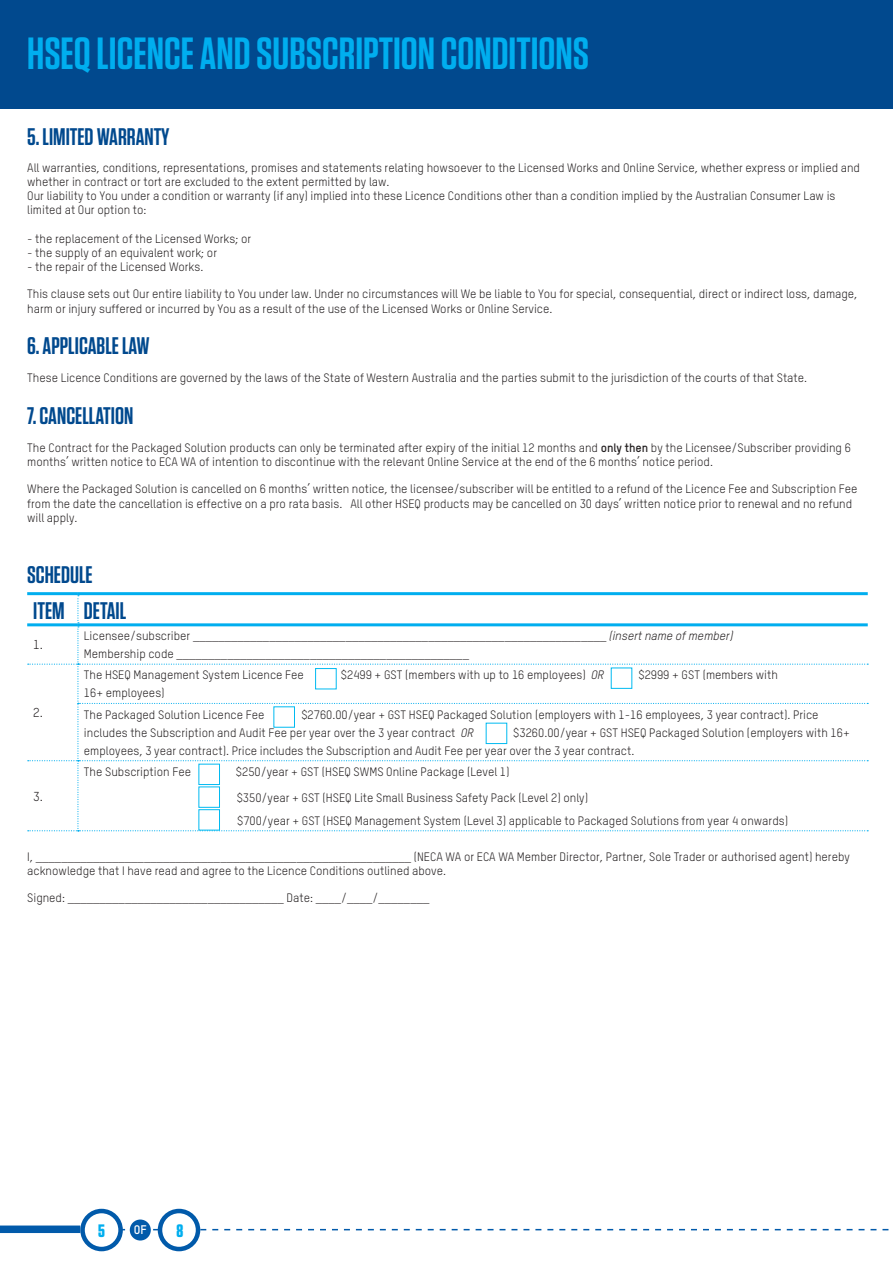
<style>
.page{position:relative;width:893px;height:1263px;background:#fff}
.page>*{position:absolute;margin:0;border:0;box-sizing:border-box;transform-origin:0 0}
.t1{font:600 45px "Tungsten";color:#00aeef}
.t2{font:600 24px "Tungsten";color:#01498e}
.t3{font:700 18px "Tungsten";color:#00aeef}
.t4{font:12.75px "TSTAR";color:#231f20}
.t5{font:700 12.3px "TSTAR";color:#fff}
.t6{font:12px/14.2px "TSTAR";color:#231f20}
.s1{font-weight:700}
.s2{font-style:italic}
</style>
<div class="page">
<hr style="left:27px;top:592px;width:51px;height:3px;background:#00aeef">
<hr style="left:27px;top:623px;width:51px;height:3px;background:#00aeef">
<hr style="left:78px;top:592px;width:790px;height:3px;background:#00aeef">
<svg style="left:28px;top:595px;width:840px;height:236px"></svg>
<div style="left:611px;top:668px;width:21px;height:21px;border:1px solid #00baf1"></div>
<div style="left:315px;top:668px;width:21px;height:21px;border:1px solid #00baf1"></div>
<div style="left:486px;top:723px;width:21px;height:21px;border:1px solid #00baf1"></div>
<div style="left:199px;top:764px;width:21px;height:21px;border:1px solid #00baf1"></div>
<div style="left:199px;top:787px;width:21px;height:21px;border:1px solid #00baf1"></div>
<div style="left:199px;top:809px;width:21px;height:21px;border:1px solid #00baf1"></div>
<div style="left:0;top:0;width:893px;height:108px;background:#01498e"></div>
<div style="left:0;top:1225px;width:80px;height:8px;background:#015aaa"></div>
<svg style="left:83px;top:1211px;width:38px;height:38px"></svg>
<div style="left:80px;top:1209px;width:43px;height:42px;border:4px solid #015aaa;border-radius:50%"></div>
<div style="left:130px;top:1219px;width:21px;height:21px;background:#015aaa;border-radius:50%"></div>
<div style="left:158px;top:1209px;width:42px;height:42px;border:4px solid #015aaa;border-radius:50%"></div>
<svg style="left:200px;top:1229px;width:689px;height:1px"></svg>
<h1 class="t1" style="left:27px;top:30px;width:563px">HSEQ LICENCE AND SUBSCRIPTION CONDITIONS</h1>
<h2 class="t2" style="left:27px;top:124px;width:144px">5. LIMITED WARRANTY</h2>
<p class="t6" style="left:27px;top:160px;width:834px">All warranties, conditions, representations, promises and statements relating howsoever to the Licensed Works and Online Service, whether express or implied and whether in contract or tort are excluded to the extent permitted by law.<br>Our liability to You under a condition or warranty (if any) implied into these Licence Conditions other than a condition implied by the Australian Consumer Law is limited at Our option to:</p>
<p class="t6" style="left:27px;top:231px;width:226px">- the replacement of the Licensed Works; or</p>
<p class="t6" style="left:27px;top:246px;width:191px">- the supply of an equivalent work; or</p>
<p class="t6" style="left:27px;top:260px;width:178px">- the repair of the Licensed Works.</p>
<p class="t6" style="left:27px;top:287px;width:832px">This clause sets out Our entire liability to You under law. Under no circumstances will We be liable to You for special, consequential, direct or indirect loss, damage, harm or injury suffered or incurred by You as a result of the use of the Licensed Works or Online Service.</p>
<h2 class="t2" style="left:27px;top:333px;width:124px">6. APPLICABLE LAW</h2>
<p class="t6" style="left:27px;top:371px;width:781px">These Licence Conditions are governed by the laws of the State of Western Australia and the parties submit to the jurisdiction of the courts of that State.</p>
<h2 class="t2" style="left:27px;top:403px;width:108px">7. CANCELLATION</h2>
<p class="t6" style="left:27px;top:441px;width:825px">The Contract for the Packaged Solution products can only be terminated after expiry of the initial 12 months and <span class="s1">only then</span> by the Licensee/Subscriber providing 6 months’ written notice to ECA WA of intention to discontinue with the relevant Online Service at the end of the 6 months’ notice period.</p>
<p class="t6" style="left:27px;top:482px;width:832px">Where the Packaged Solution is cancelled on 6 months’ written notice, the licensee/subscriber will be entitled to a refund of the Licence Fee and Subscription Fee from the date the cancellation is effective on a pro rata basis. All other HSEQ products may be cancelled on 30 days’ written notice prior to renewal and no refund will apply.</p>
<h2 class="t2" style="left:27px;top:562px;width:67px">SCHEDULE</h2>
<h2 class="t2" style="left:33px;top:598px;width:95px">ITEM DETAIL</h2>
<p class="t4" style="left:33px;top:637px;width:11px">1.</p>
<p class="t6" style="left:84px;top:627px;width:651px;line-height:18px">Licensee/subscriber _________________________________________________________________ <span class="s2">(insert name of member)<br></span>Membership code ______________________________________________</p>
<p class="t4" style="left:33px;top:705px;width:11px">2.</p>
<p class="t6" style="left:84px;top:668px;width:221px">The HSEQ Management System Licence Fee</p>
<p class="t6" style="left:341px;top:668px;width:265px">$2499 + GST (members with up to 16 employees) <span class="s2">OR</span></p>
<p class="t6" style="left:638px;top:668px;width:141px">$2999 + GST (members with</p>
<p class="t6" style="left:84px;top:682px;width:182px;line-height:21.3px">16+ employees)<br>The Packaged Solution Licence Fee</p>
<p class="t6" style="left:84px;top:705px;width:736px;line-height:18px;text-indent:217px">$2760.00/year + GST HSEQ Packaged Solution (employers with 1-16 employees, 3 year contract). Price includes the Subscription and Audit Fee per year over the 3 year contract <span class="s2">OR</span></p>
<p class="t6" style="left:84px;top:723px;width:767px;line-height:18px;text-indent:429px">$3260.00/year + GST HSEQ Packaged Solution (employers with 16+ employees, 3 year contract). Price includes the Subscription and Audit Fee per year over the 3 year contract.</p>
<p class="t6" style="left:84px;top:764px;width:109px">The Subscription Fee</p>
<p class="t6" style="left:236px;top:764px;width:275px">$250/year + GST (HSEQ SWMS Online Package (Level 1)</p>
<p class="t6" style="left:237px;top:813px;width:552px">$700/year + GST (HSEQ Management System (Level 3) applicable to Packaged Solutions from year 4 onwards)</p>
<p class="t6" style="left:27px;top:849px;width:824px">I, ___________________________________________________________ (NECA WA or ECA WA Member Director, Partner, Sole Trader or authorised agent) hereby acknowledge that I have read and agree to the Licence Conditions outlined above.</p>
<p class="t6" style="left:27px;top:890px;width:404px">Signed: __________________________________ Date: ____/____/________</p>
<p class="t4" style="left:33px;top:788px;width:11px">3.</p>
<p class="t6" style="left:237px;top:790px;width:353px">$350/year + GST (HSEQ Lite Small Business Safety Pack (Level 2) only)</p>
<h3 class="t3" style="left:98px;top:1221px;width:8px">5</h3>
<p class="t5" style="left:134px;top:1222px;width:14px">OF</p>
<h3 class="t3" style="left:177px;top:1221px;width:8px">8</h3>
</div>
